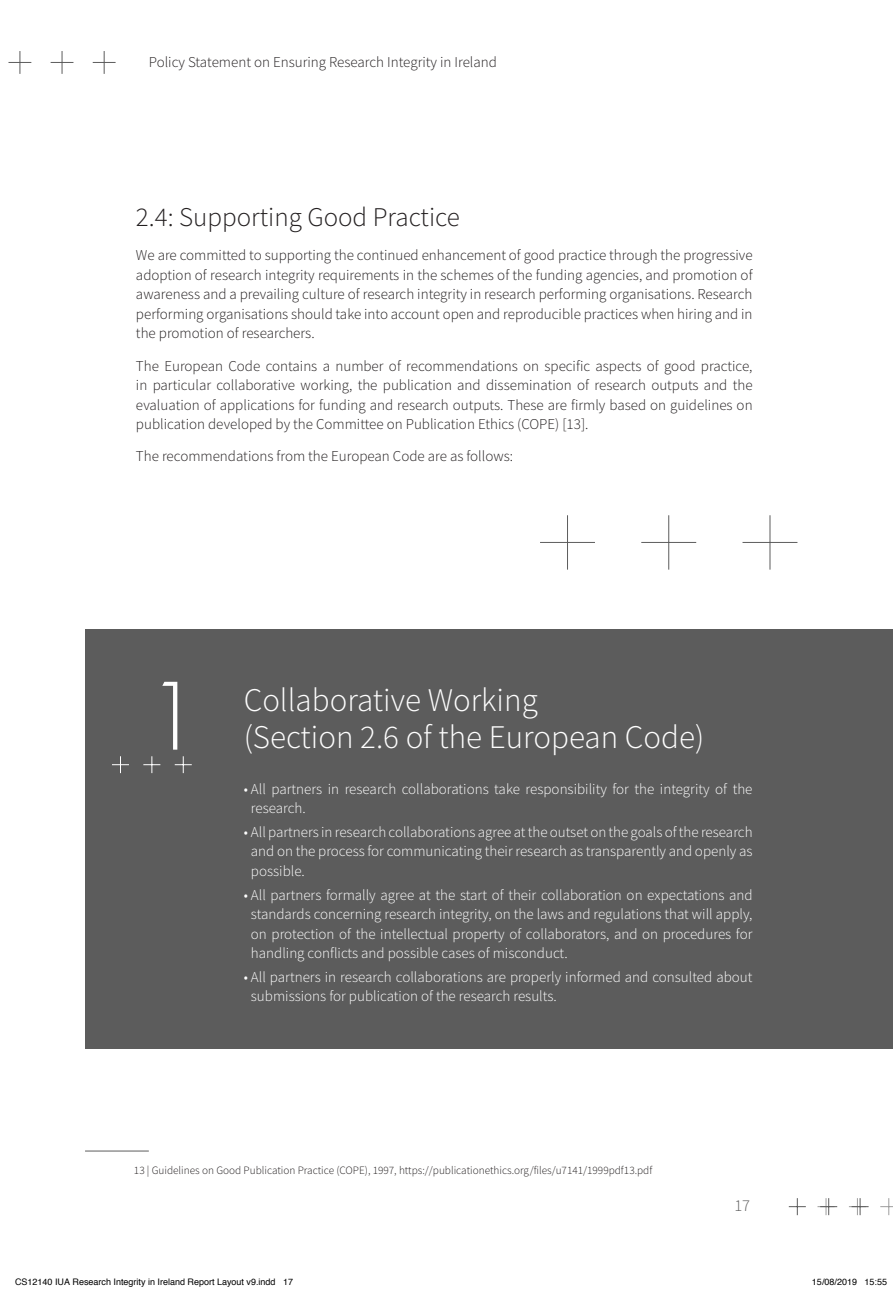
<style>
.page{position:relative;width:893px;height:1290px;background:#fff}
.page>*{position:absolute;margin:0;border:0;box-sizing:border-box;transform-origin:0 0}
.t1{font:300 90px "Futura Std";color:#fff}
.t2{font:300 33px/37.5px "Source Sans Pro";color:#fff}
.t3{font:300 27px "Source Sans Pro";color:#231f20}
.t4{font:300 16.5px "Source Sans Pro";color:#5c5c5c}
.t5{font:300 15px/19.5px "Source Sans Pro";color:#231f20;text-align:justify}
.t6{font:300 15px/19.5px "Source Sans Pro";color:#fff}
.t7{font:300 11.25px "Source Sans Pro";color:#231f20}
.t8{font:9px "Helvetica";color:#000}
</style>
<div class="page">
<svg style="left:789px;top:1198px;width:17px;height:17px"></svg>
<svg style="left:817px;top:1198px;width:20px;height:17px"></svg>
<svg style="left:849px;top:1198px;width:20px;height:17px"></svg>
<svg style="left:880px;top:1198px;width:13px;height:17px"></svg>
<div style="left:85px;top:629px;width:808px;height:420px;background:#5c5c5c"></div>
<svg style="left:175px;top:756px;width:17px;height:17px"></svg>
<svg style="left:143px;top:756px;width:17px;height:17px"></svg>
<svg style="left:112px;top:756px;width:17px;height:17px"></svg>
<svg style="left:9px;top:51px;width:22px;height:23px"></svg>
<svg style="left:51px;top:51px;width:22px;height:23px"></svg>
<svg style="left:93px;top:51px;width:23px;height:23px"></svg>
<hr style="left:85px;top:1151px;width:64px;height:1px;background:#5c5c5c">
<hr style="left:770px;top:515px;width:1px;height:55px;background:#5c5c5c">
<hr style="left:742px;top:542px;width:55px;height:1px;background:#5c5c5c">
<hr style="left:668px;top:515px;width:1px;height:55px;background:#5c5c5c">
<hr style="left:641px;top:542px;width:55px;height:1px;background:#5c5c5c">
<hr style="left:567px;top:515px;width:1px;height:55px;background:#5c5c5c">
<hr style="left:540px;top:542px;width:55px;height:1px;background:#5c5c5c">
<p class="t5" style="left:149px;top:53px;width:350px">Policy Statement on Ensuring Research Integrity in Ireland</p>
<p class="t3" style="left:136px;top:200px;width:325px">2.4: Supporting Good Practice</p>
<p class="t5" style="left:136px;top:246px;width:618px">We are committed to supporting the continued enhancement of good practice through the progressive adoption of research integrity requirements in the schemes of the funding agencies, and promotion of awareness and a prevailing culture of research integrity in research performing organisations. Research performing organisations should take into account open and reproducible practices when hiring and in the promotion of researchers.</p>
<p class="t5" style="left:136px;top:356px;width:618px">The European Code contains a number of recommendations on specific aspects of good practice, in particular collaborative working, the publication and dissemination of research outputs and the evaluation of applications for funding and research outputs. These are firmly based on guidelines on publication developed by the Committee on Publication Ethics (COPE) [13].</p>
<p class="t5" style="left:136px;top:447px;width:379px">The recommendations from the European Code are as follows:</p>
<p class="t1" style="left:145px;top:662px;width:57px">1</p>
<p class="t2" style="left:244px;top:681px;width:462px">Collaborative Working<br>(Section 2.6 of the European Code)</p>
<p class="t6" style="left:251px;top:779px;width:503px;text-indent:-7px">• All partners in research collaborations take responsibility for the integrity of the research.</p>
<p class="t6" style="left:251px;top:822px;width:503px;text-align:justify;text-indent:-7px">• All partners in research collaborations agree at the outset on the goals of the research and on the process for communicating their research as transparently and openly as possible.</p>
<p class="t6" style="left:251px;top:885px;width:503px;text-align:justify;text-indent:-7px">• All partners formally agree at the start of their collaboration on expectations and standards concerning research integrity, on the laws and regulations that will apply, on protection of the intellectual property of collaborators, and on procedures for handling conflicts and possible cases of misconduct.</p>
<p class="t6" style="left:251px;top:967px;width:503px;text-indent:-7px">• All partners in research collaborations are properly informed and consulted about submissions for publication of the research results.</p>
<p class="t7" style="left:134px;top:1164px;width:520px">13 | Guidelines on Good Publication Practice (COPE), 1997, https://publicationethics.org/files/u7141/1999pdf13.pdf</p>
<p class="t4" style="left:734px;top:1195px;width:17px">17</p>
<p class="t8" style="left:15px;top:1275px;width:280px">CS12140 IUA Research Integrity in Ireland Report Layout v9.indd 17</p>
<p class="t8" style="left:812px;top:1275px;width:77px">15/08/2019 15:55</p>
</div>
